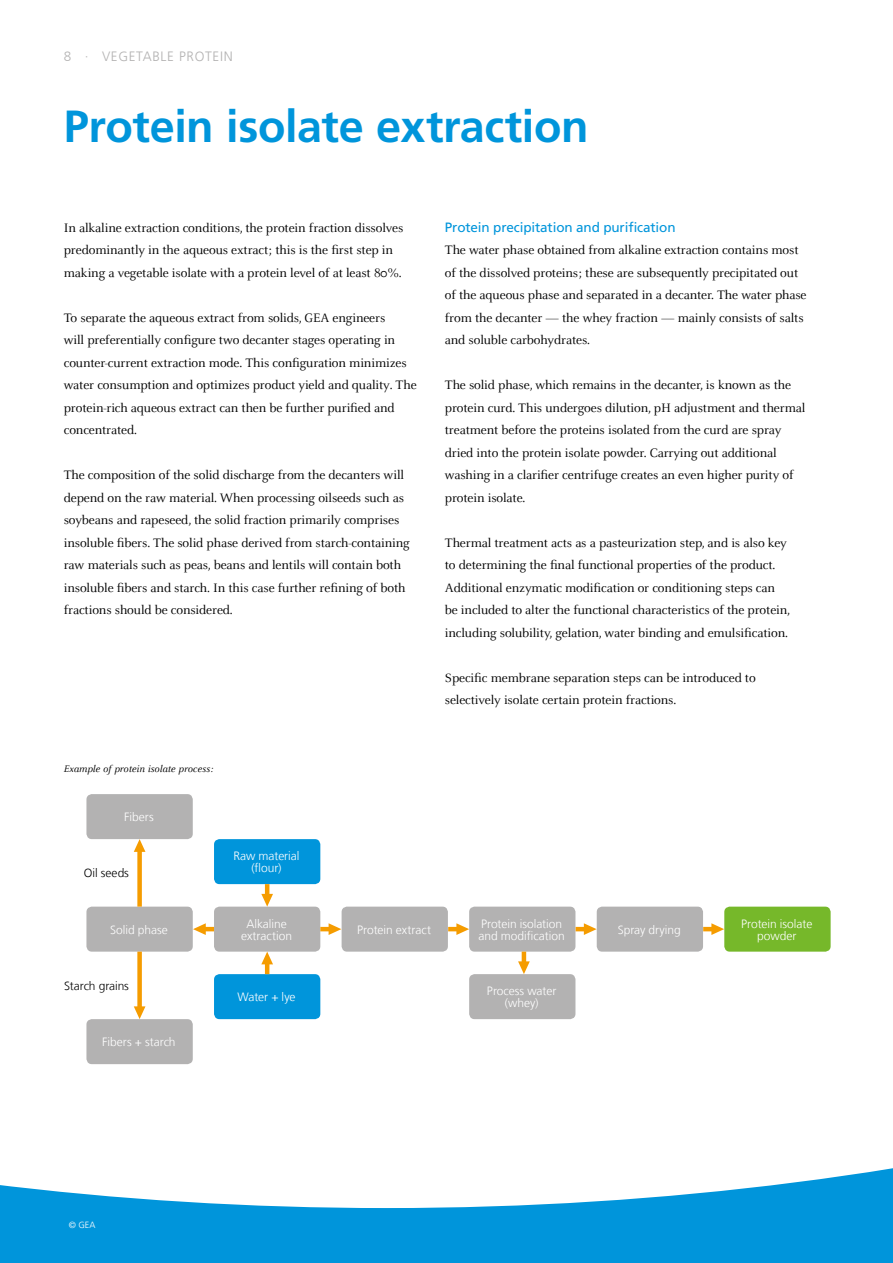
<style>
.page{position:relative;width:893px;height:1263px;background:#fff}
.page>*{position:absolute;margin:0;border:0;box-sizing:border-box;transform-origin:0 0}
.t1{font:700 45px "Frutiger LT Com";letter-spacing:-.01em;color:#0095db}
.t2{font:13.5px/22.5px "Celeste OT";letter-spacing:-.01em;color:#000}
.t3{font:13.5px "Frutiger LT Com";letter-spacing:-.01em;color:#0095db}
.t4{font:300 13.5px "Frutiger LT Com";letter-spacing:.05em;color:#b3b2b2}
.t5{font:300 12px/12px "Frutiger LT Com";color:#fff;text-align:center}
.t6{font:300 12px "Frutiger LT Com";letter-spacing:-.005em;color:#000}
.t7{font:italic 10.5px "Celeste OT";color:#000}
.t8{font:300 9px "Frutiger LT Com";color:#fff}
</style>
<div class="page">
<svg style="left:0;top:841px;width:893px;height:422px"></svg>
<div style="left:86px;top:907px;width:107px;height:45px;background:#b3b2b2;border-radius:5px"></div>
<div style="left:86px;top:794px;width:107px;height:45px;background:#b3b2b2;border-radius:5px"></div>
<div style="left:86px;top:1019px;width:107px;height:45px;background:#b3b2b2;border-radius:5px"></div>
<div style="left:214px;top:907px;width:106px;height:45px;background:#b3b2b2;border-radius:5px"></div>
<div style="left:214px;top:839px;width:106px;height:45px;background:#0095db;border-radius:5px"></div>
<div style="left:214px;top:974px;width:106px;height:45px;background:#0095db;border-radius:5px"></div>
<div style="left:342px;top:907px;width:106px;height:45px;background:#b3b2b2;border-radius:5px"></div>
<div style="left:469px;top:907px;width:106px;height:45px;background:#b3b2b2;border-radius:5px"></div>
<div style="left:469px;top:974px;width:106px;height:45px;background:#b3b2b2;border-radius:5px"></div>
<div style="left:597px;top:907px;width:106px;height:45px;background:#b3b2b2;border-radius:5px"></div>
<div style="left:724px;top:907px;width:107px;height:45px;background:#76b82a;border-radius:5px"></div>
<svg style="left:711px;top:923px;width:13px;height:12px"></svg>
<hr style="left:703px;top:927px;width:11px;height:4px;background:#f59c00">
<svg style="left:584px;top:923px;width:13px;height:12px"></svg>
<hr style="left:576px;top:927px;width:10px;height:4px;background:#f59c00">
<svg style="left:456px;top:923px;width:13px;height:12px"></svg>
<hr style="left:448px;top:927px;width:11px;height:4px;background:#f59c00">
<svg style="left:329px;top:923px;width:12px;height:12px"></svg>
<hr style="left:320px;top:927px;width:11px;height:4px;background:#f59c00">
<svg style="left:261px;top:894px;width:12px;height:13px"></svg>
<hr style="left:265px;top:884px;width:4px;height:12px;background:#f59c00">
<svg style="left:518px;top:961px;width:12px;height:13px"></svg>
<hr style="left:522px;top:952px;width:4px;height:11px;background:#f59c00">
<svg style="left:134px;top:1006px;width:11px;height:13px"></svg>
<div style="left:137px;top:952px;width:5px;height:56px;background:#f59c00"></div>
<svg style="left:134px;top:839px;width:11px;height:13px"></svg>
<div style="left:137px;top:850px;width:5px;height:57px;background:#f59c00"></div>
<svg style="left:261px;top:952px;width:12px;height:12px"></svg>
<hr style="left:265px;top:962px;width:4px;height:12px;background:#f59c00">
<svg style="left:193px;top:923px;width:13px;height:12px"></svg>
<hr style="left:204px;top:927px;width:10px;height:4px;background:#f59c00">
<p class="t4" style="left:64px;top:49px;width:56px">8·vege</p>
<p class="t4" style="left:136px;top:49px;width:98px">table protein</p>
<h1 class="t1" style="left:64px;top:99px;width:526px">Protein isolate extraction</h1>
<p class="t2" style="left:64px;top:216px;width:341px">In alkaline extraction conditions, the protein fraction dissolves predominantly in the aqueous extract; this is the first step in making a vegetable isolate with a protein level of at least 80%.</p>
<p class="t2" style="left:64px;top:306px;width:354px">To separate the aqueous extract from solids, GEA engineers<br>will preferentially configure two decanter stages operating in counter-current extraction mode. This configuration minimizes water consumption and optimizes product yield and quality. The protein-rich aqueous extract can then be further purified and concentrated.</p>
<p class="t2" style="left:64px;top:464px;width:348px">The composition of the solid discharge from the decanters will depend on the raw material. When processing oilseeds such as soybeans and rapeseed, the solid fraction primarily comprises insoluble fibers. The solid phase derived from starch-containing raw materials such as peas, beans and lentils will contain both insoluble fibers and starch. In this case further refining of both fractions should be considered.</p>
<p class="t7" style="left:64px;top:763px;width:151px">Example of protein isolate process:</p>
<p class="t5" style="left:124px;top:811px;width:31px">Fibers</p>
<p class="t6" style="left:84px;top:866px;width:47px">Oil seeds</p>
<p class="t5" style="left:234px;top:850px;width:67px">Raw material (flour)</p>
<p class="t3" style="left:445px;top:219px;width:232px">Protein precipitation and purification</p>
<p class="t2" style="left:445px;top:239px;width:363px">The water phase obtained from alkaline extraction contains most of the dissolved proteins; these are subsequently precipitated out of the aqueous phase and separated in a decanter. The water phase from the decanter — the whey fraction — mainly consists of salts and soluble carbohydrates.</p>
<p class="t2" style="left:445px;top:374px;width:362px">The solid phase, which remains in the decanter, is known as the protein curd. This undergoes dilution, pH adjustment and thermal treatment before the proteins isolated from the curd are spray dried into the protein isolate powder. Carrying out additional washing in a clarifier centrifuge creates an even higher purity of protein isolate.</p>
<p class="t2" style="left:445px;top:531px;width:347px">Thermal treatment acts as a pasteurization step, and is also key to determining the final functional properties of the product.<br>Additional enzymatic modification or conditioning steps can be included to alter the functional characteristics of the protein, including solubility, gelation, water binding and emulsification.</p>
<p class="t2" style="left:445px;top:666px;width:312px">Specific membrane separation steps can be introduced to selectively isolate certain protein fractions.</p>
<p class="t5" style="left:110px;top:923px;width:59px">Solid phase</p>
<p class="t6" style="left:64px;top:979px;width:66px">Starch grains</p>
<p class="t5" style="left:102px;top:1036px;width:75px">Fibers + starch</p>
<p class="t5" style="left:241px;top:917px;width:53px">Alkaline extraction</p>
<p class="t5" style="left:237px;top:991px;width:60px">Water + lye</p>
<p class="t5" style="left:357px;top:923px;width:75px">Protein extract</p>
<p class="t5" style="left:478px;top:917px;width:88px;text-align:left">Protein isolation and modification</p>
<p class="t5" style="left:487px;top:985px;width:71px">Process water (whey)</p>
<p class="t5" style="left:618px;top:923px;width:65px">Spray drying</p>
<p class="t5" style="left:741px;top:917px;width:73px">Protein isolate powder</p>
<p class="t8" style="left:69px;top:1220px;width:28px">© GEA</p>
</div>
